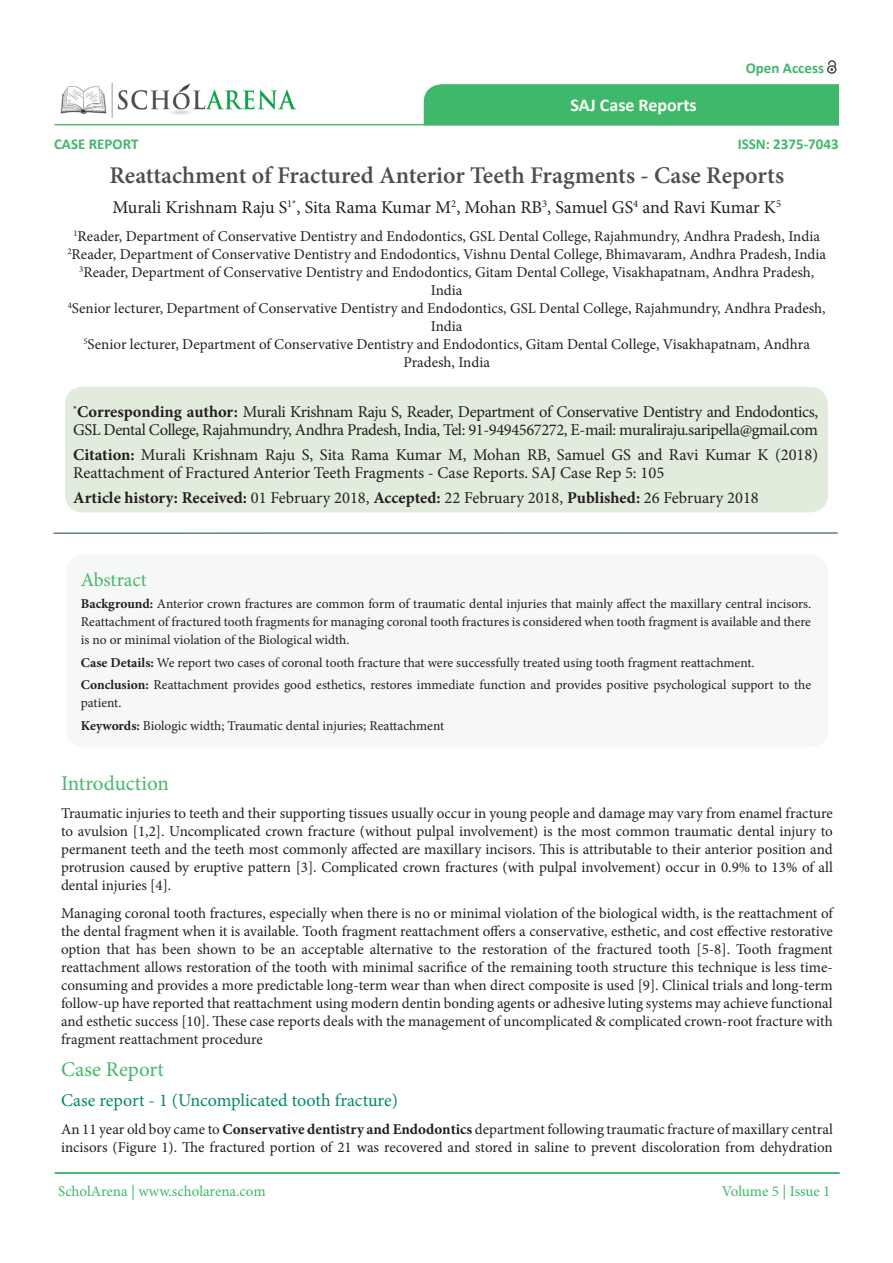
<style>
.page{position:relative;width:893px;height:1263px;background:#fff}
.page>*{position:absolute;margin:0;border:0;box-sizing:border-box;transform-origin:0 0}
.t1{font:600 24px "Minion Pro";color:#524c4c}
.t2{font:21px "Minion Pro";color:#45b86b}
.t3{font:19.5px "Minion Pro";color:#45b86b}
.t4{font:18px "Minion Pro";letter-spacing:-.005em;color:#231f20}
.t5{font:18px "Minion Pro";color:#00896b}
.t6{font:700 18px "Calibri";color:#fffff8}
.t7{font:16.5px/18px "Minion Pro";letter-spacing:-.02em;color:#231f20}
.t8{font:16.5px "Minion Pro";color:#231f20}
.t9{font:15px/18px "Minion Pro";color:#231f20;text-align:justify}
.t10{font:15px "Minion Pro";letter-spacing:-.005em;color:#40b86b}
.t11{font:700 15px "Calibri";color:#40b86b}
.t12{font:13.5px/18px "Minion Pro";color:#231f20;text-align:justify}
.t13{font:10.5px "Minion Pro";color:#231f20}
.t14{font:700 9.6px "Minion Pro";color:#231f20}
.t15{font:8.7px "Minion Pro";color:#231f20}
.s1{font-weight:700}
</style>
<div class="page">
<hr style="left:54px;top:533px;width:784px;height:1px;background:#0d433d">
<div style="left:65px;top:387px;width:763px;height:125px;background:#e2ecdd;border-radius:18px"></div>
<div style="left:66px;top:555px;width:762px;height:192px;background:#f6f7f7;border-radius:18px"></div>
<img style="left:60px;top:83px;width:237px;height:34px">
<hr style="left:54px;top:124px;width:785px;height:1px;background:#50b66d">
<svg style="left:54px;top:123px;width:88px;height:3px"></svg>
<hr style="left:55px;top:1172px;width:785px;height:2px;background:#0aa345">
<svg style="left:424px;top:60px;width:415px;height:66px"></svg>
<p class="t11" style="left:54px;top:134px;width:86px">CASE REPORT</p>
<p class="t6" style="left:570px;top:94px;width:128px">SAJ Case Reports</p>
<p class="t11" style="left:746px;top:58px;width:80px">Open Access</p>
<p class="t11" style="left:738px;top:134px;width:103px">ISSN: 2375-7043</p>
<p class="t1" style="left:109px;top:158px;width:676px">Reattachment of Fractured Anterior Teeth Fragments - Case Reports</p>
<p class="t13" style="left:451px;top:196px;width:7px">2</p>
<p class="t4" style="left:112px;top:195px;width:522px">Murali Krishnam Raju ,<sup>*1</sup>S Sita Rama Kumar M , Mohan RB , Samuel GS</p>
<p class="t4" style="left:642px;top:195px;width:135px">and Ravi Kumar K</p>
<p class="t13" style="left:542px;top:196px;width:7px">3</p>
<p class="t13" style="left:633px;top:196px;width:7px">4</p>
<p class="t13" style="left:776px;top:196px;width:7px">5</p>
<p class="t15" style="left:73px;top:227px;width:6px">1</p>
<p class="t9" style="left:78px;top:227px;width:744px">Reader, Department of Conservative Dentistry and Endodontics, GSL Dental College, Rajahmundry, Andhra Pradesh, India</p>
<p class="t15" style="left:67px;top:245px;width:6px">2</p>
<p class="t9" style="left:72px;top:245px;width:756px">Reader, Department of Conservative Dentistry and Endodontics, Vishnu Dental College, Bhimavaram, Andhra Pradesh, India</p>
<p class="t15" style="left:79px;top:263px;width:6px">3</p>
<p class="t9" style="left:83px;top:263px;width:732px">Reader, Department of Conservative Dentistry and Endodontics, Gitam Dental College, Visakhapatnam, Andhra Pradesh,</p>
<p class="t15" style="left:68px;top:299px;width:6px">4</p>
<p class="t9" style="left:431px;top:281px;width:33px">India</p>
<p class="t9" style="left:72px;top:299px;width:755px">Senior lecturer, Department of Conservative Dentistry and Endodontics, GSL Dental College, Rajahmundry, Andhra Pradesh,</p>
<p class="t15" style="left:83px;top:335px;width:6px">5</p>
<p class="t9" style="left:431px;top:317px;width:33px">India</p>
<p class="t9" style="left:88px;top:335px;width:724px;text-align:center">Senior lecturer, Department of Conservative Dentistry and Endodontics, Gitam Dental College, Visakhapatnam, Andhra<br>Pradesh, India</p>
<p class="t14" style="left:73px;top:402px;width:5px">*</p>
<p class="t7" style="left:73px;top:403px;width:746px"><span class="s1">Corresponding author:</span> Murali Krishnam Raju ,S Reader, Department of Conservative Dentistry and Endodontics,<br>GSL Dental College, Rajahmundry, Andhra Pradesh, India, Tel: 91-9494567272, -E mail: muraliraju.saripella@gmail.com</p>
<p class="t7" style="left:73px;top:446px;width:746px"><span class="s1">Citation:</span> Murali Krishnam Raju ,S Sita Rama Kumar M, Mohan RB, Samuel GS and Ravi Kumar K )2018(</p>
<p class="t8" style="left:73px;top:462px;width:593px">Reattachment of Fractured Anterior Teeth Fragments - Case Reports. SAJ Case Rep 5: 105</p>
<p class="t8" style="left:73px;top:486px;width:687px"><span class="s1">Article history: Received:</span> 01 February 2018, <span class="s1">Accepted:</span> 22 February 2018, <span class="s1">Published:</span> 26 February 2018</p>
<p class="t3" style="left:81px;top:566px;width:68px">Abstract</p>
<p class="t12" style="left:81px;top:595px;width:732px"><span class="s1">Background:</span> Anterior crown fractures are common form of traumatic dental injuries that mainly affect the maxillary central incisors.<br>Reattachment of fractured tooth fragments for managing coronal tooth fractures is considered when tooth fragment is available and there is no or minimal violation of the Biological width.</p>
<p class="t12" style="left:81px;top:654px;width:675px"><span class="s1">Case Details:</span> We report two cases of coronal tooth fracture that were successfully treated using tooth fragment reattachment.</p>
<p class="t12" style="left:81px;top:676px;width:732px"><span class="s1">Conclusion:</span> Reattachment provides good esthetics, restores immediate function and provides positive psychological support to the patient.</p>
<p class="t12" style="left:81px;top:717px;width:365px"><span class="s1">Keywords:</span> Biologic width; Traumatic dental injuries; Reattachment</p>
<p class="t2" style="left:61px;top:769px;width:109px">Introduction</p>
<p class="t9" style="left:61px;top:804px;width:773px">Traumatic injuries to teeth and their supporting tissues usually occur in young people and damage may vary from enamel fracture to avulsion [1,2 .] Uncomplicated crown fracture (without pulpal involvement) is the most common traumatic dental injury to permanent teeth and the teeth most commonly affected are maxillary incisors. This is attributable to their anterior position and protrusion caused by eruptive pattern [ .]3 Complicated crown fractures (with pulpal involvement) occur in 0.9% to 13% of all dental injuries . [4]</p>
<p class="t9" style="left:61px;top:904px;width:773px">Managing coronal tooth fractures, especially when there is no or minimal violation of the biological width is, the reattachment of the dental fragment when isit available. Tooth fragment reattachment offers a conservative, esthetic, and cost effective restorative option that has been shown to be an acceptable alternative to the restoration of the fractured tooth [5-8 .] Tooth fragment</p>
<p class="t9" style="left:61px;top:976px;width:773px">consuming and provides a more predictable long-term wear than when direct composite is used .]9[ Clinical trials and long-term</p>
<p class="t9" style="left:61px;top:958px;width:773px">reattachment allows restoration of the tooth with minimal sacrifice of the remaining tooth structure this technique is less time-</p>
<p class="t9" style="left:61px;top:994px;width:773px">follow-up have reported that reattachment using modern dentin bonding agents or adhesive luting systems may achieve functional and esthetic success [10 .] These case reports deals with the management of uncomplicated &amp; complicated crown-root fracture with fragment reattachment procedure</p>
<p class="t2" style="left:61px;top:1055px;width:104px">Case Report</p>
<p class="t5" style="left:61px;top:1088px;width:338px">Case report 1- (Uncomplicated tooth fracture(</p>
<p class="t9" style="left:61px;top:1120px;width:773px">An 11 year old boy came to <span class="s1">Conservative dentistry and Endodontics</span> department following traumatic fracture of maxillary central incisors (Figure .)1 The fractured portion of 21 was recovered and stored in saline to prevent discoloration from dehydration</p>
<p class="t10" style="left:58px;top:1181px;width:209px">ScholArena | www.scholarena.com</p>
<p class="t10" style="left:722px;top:1181px;width:110px">Volume 5 | Issue 1</p>
</div>
